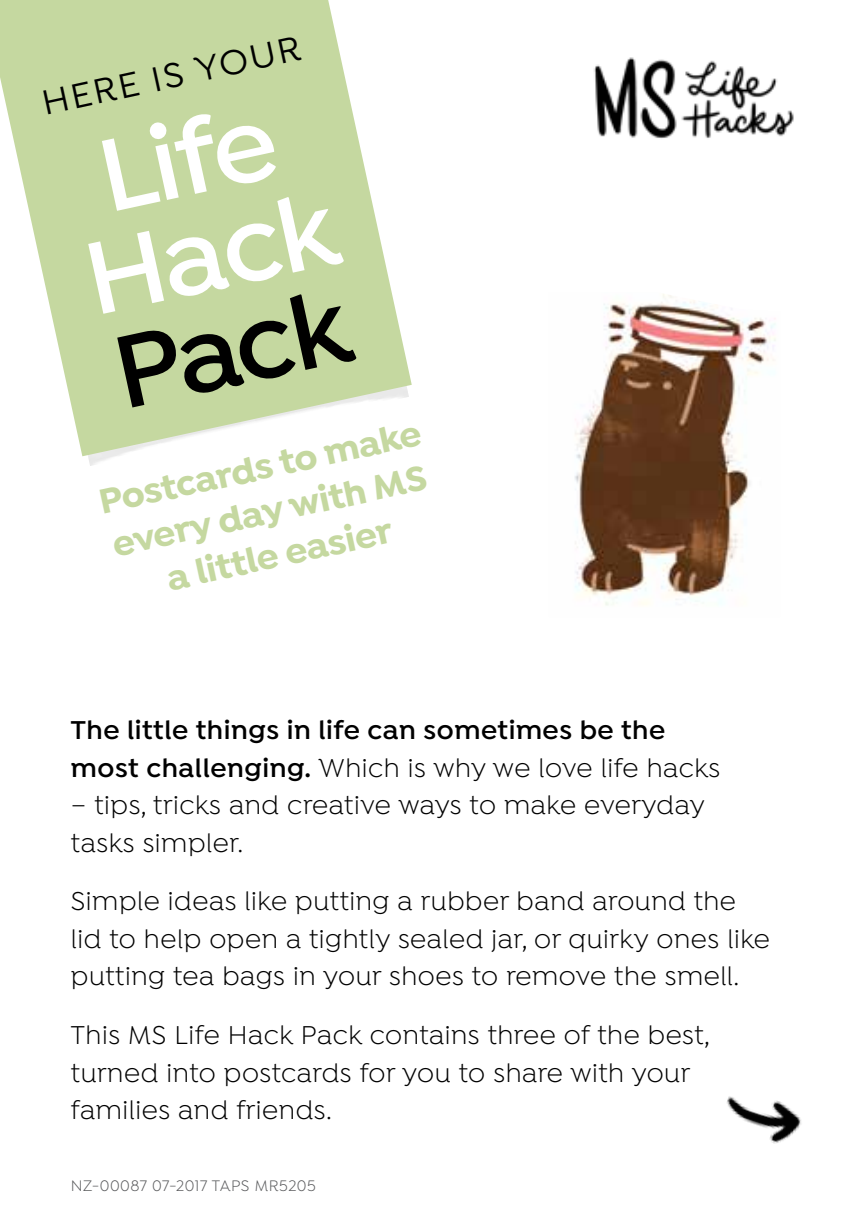
<style>
.page{position:relative;width:851px;height:1205px;background:#fff}
.page>*{position:absolute;margin:0;border:0;box-sizing:border-box;transform-origin:0 0}
.t1{font:600 110px/97.8px "Isidora";color:#fff;text-align:center}
.t2{font:600 110px "Isidora";color:#000}
.t3{font:700 37px/44.5px "Isidora";color:#c5d8a0;text-align:center}
.t4{font:500 37px "Isidora";color:#000}
.t5{font:27.5px/37.5px "Isidora";letter-spacing:.02em;color:#000}
.t6{font:600 27.5px/37.5px "Isidora";letter-spacing:.02em;color:#000}
.t7{font:16.25px "Isidora";letter-spacing:.03em;color:#58595b}
.s1{font-weight:400}
</style>
<div class="page">
<img style="left:88px;top:456px;width:27px;height:10px">
<svg style="left:0;top:0;width:411px;height:456px;fill:#c5d8a0"></svg>
<img style="left:574px;top:294px;width:202px;height:312px">
<img style="left:727px;top:1096px;width:74px;height:48px">
<img style="left:594px;top:57px;width:200px;height:82px">
<h2 class="t4" style="left:38px;top:82px;width:265px;rotate:-12deg">HERE IS YOUR</h2>
<h1 class="t1" style="left:57px;top:141px;width:256px;rotate:-12deg">Life<br>Hack</h1>
<h1 class="t2" style="left:102px;top:310px;width:240px;rotate:-12deg">Pack</h1>
<h2 class="t3" style="left:95px;top:481px;width:330px;rotate:-12deg">Postcards to make every day with MS a little easier</h2>
<p class="t6" style="left:71px;top:712px;width:651px">The little things in life can sometimes be the most challenging. <span class="s1">Which is why we love life hacks</span></p>
<p class="t5" style="left:71px;top:788px;width:635px">– tips, tricks and creative ways to make everyday tasks simpler.</p>
<p class="t5" style="left:71px;top:884px;width:700px">Simple ideas like putting a rubber band around the lid to help open a tightly sealed jar, or quirky ones like putting tea bags in your shoes to remove the smell.</p>
<p class="t5" style="left:71px;top:1018px;width:640px">This MS Life Hack Pack contains three of the best, turned into postcards for you to share with your families and friends.</p>
<p class="t7" style="left:71px;top:1176px;width:246px">NZ-00087 07-2017 TAPS MR5205</p>
</div>
